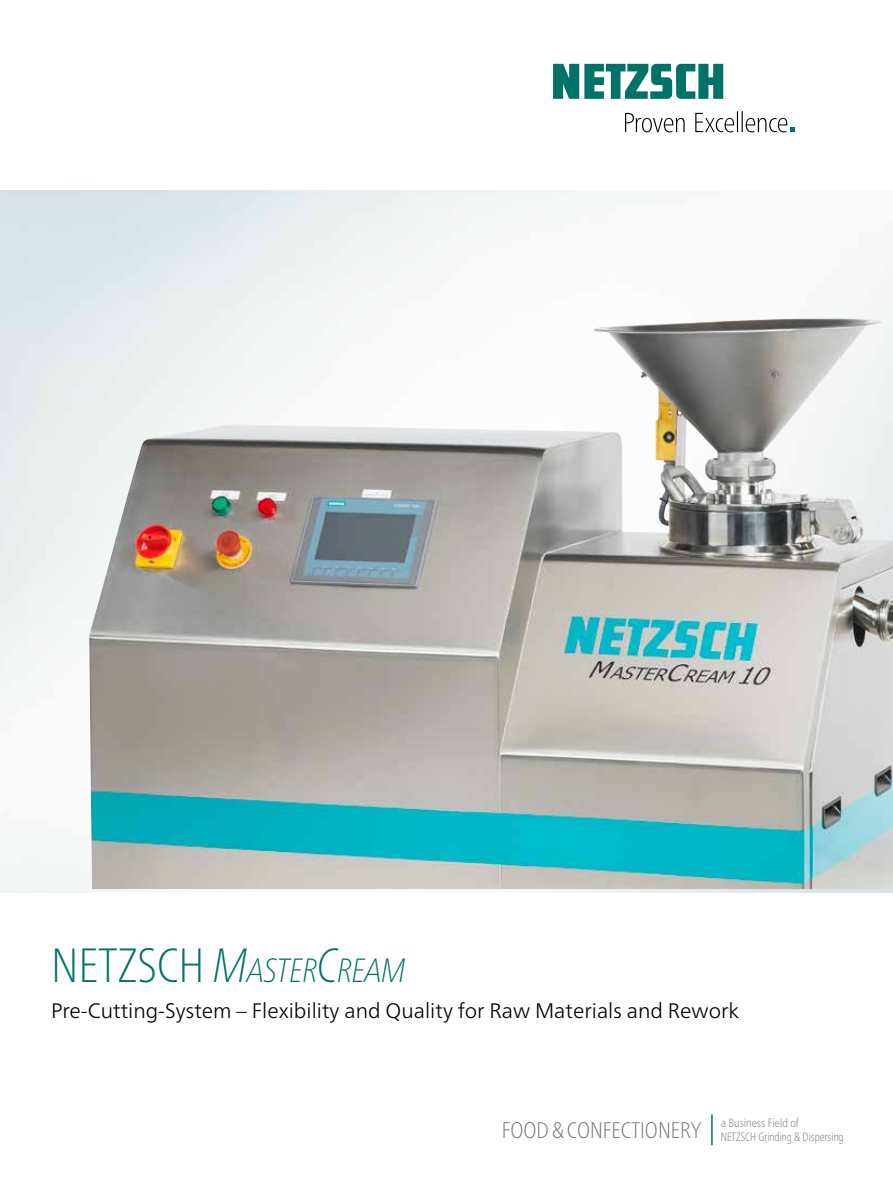
<style>
.page{position:relative;width:893px;height:1191px;background:#fff}
.page>*{position:absolute;margin:0;border:0;box-sizing:border-box;transform-origin:0 0}
.t1{font:italic 100 condensed 33.6px "Frutiger Neue LTW1 G";color:#007268}
.t2{font:100 condensed 22.5px "Frutiger Neue LTW1 G";color:#6e6e6e}
.t3{font:300 21px "Frutiger Neue LTW1 G";color:#000}
.t4{font:100 condensed 12px/14.4px "Frutiger Neue LTW1 G";color:#6e6e6e}
.s1{font-style:normal;font-size:48px}
.s2{font-size:48px}
</style>
<div class="page">
<hr style="left:711px;top:1114px;width:2px;height:31px;background:#007268">
<svg style="left:553px;top:64px;width:170px;height:35px"></svg>
<svg style="left:625px;top:111px;width:170px;height:21px"></svg>
<img style="left:89px;top:319px;width:804px;height:570px">
<h1 class="t1" style="left:51px;top:946px;width:355px"><span class="s1">NETZSCH</span> <span class="s2">M</span>ASTER<span class="s2">C</span>REAM</h1>
<p class="t3" style="left:51px;top:998px;width:690px">Pre-Cutting-System – Flexibility and Quality for Raw Materials and Rework</p>
<p class="t2" style="left:502px;top:1114px;width:201px">FOOD&amp;CONFECTIONERY</p>
<p class="t4" style="left:721px;top:1114px;width:124px">a Business Field of<br>NETZSCH Grinding &amp; Dispersing</p>
</div>
